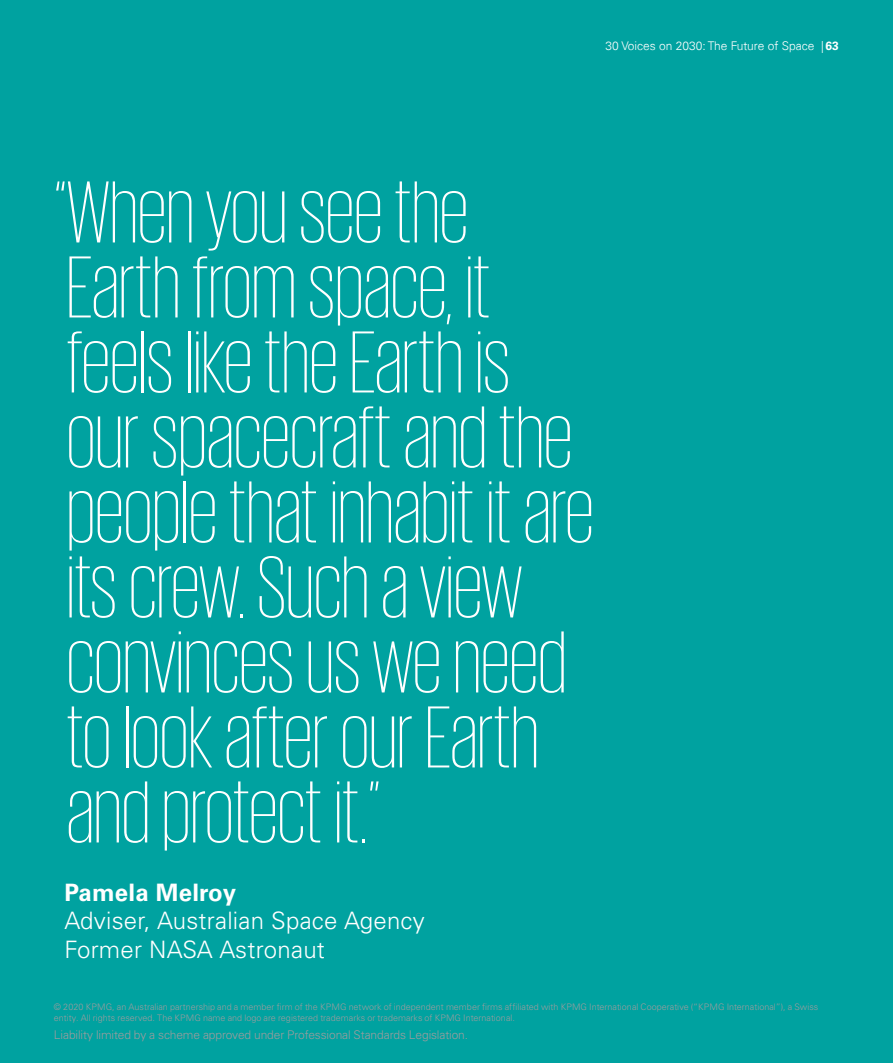
<style>
.page{position:relative;width:893px;height:1063px;background:#00a2a0}
.page>*{position:absolute;margin:0;border:0;box-sizing:border-box;transform-origin:0 0}
.t1{font:200 90px/75px "KPMG";color:#fff}
.t2{font:300 24px/28.5px "Univers LT Std";letter-spacing:.01em;color:#fff}
.t3{font:700 24px "Univers LT Std";letter-spacing:.01em;color:#fff}
.t4{font:300 12px "Univers LT Std";letter-spacing:-.01em;color:#9c9c9d}
.t5{font:300 12px "Univers 45";color:#fff}
.t6{font:300 9px/10.8px "Univers LT Std";color:#9c9c9d}
.s1{font-family:"Univers LT Std";font-weight:700}
</style>
<div class="page">
<h3 class="t5" style="left:606px;top:39px;width:235px">30 Voices on 2030: The Future of Space | <span class="s1">63</span></h3>
<h1 class="t1" style="left:54px;top:173px;width:541px">“When you see the<br>Earth from space, it feels like the Earth is<br>our spacecraft and the people that inhabit it are its crew. Such a view convinces us we need to look after our Earth and protect it.”</h1>
<h2 class="t3" style="left:64px;top:878px;width:173px">Pamela Melroy</h2>
<h2 class="t2" style="left:64px;top:907px;width:362px">Adviser, Australian Space Agency<br>Former NASA Astronaut</h2>
<p class="t6" style="left:54px;top:1001px;width:766px">© 2020 KPMG, an Australian partnership and a member firm of the KPMG network of independent member firms affiliated with KPMG International Cooperative (“KPMG International”), a Swiss entity. All rights reserved. The KPMG name and logo are registered trademarks or trademarks of KPMG International.</p>
<h3 class="t4" style="left:54px;top:1028px;width:416px">Liability limited by a scheme approved under Professional Standards Legislation.</h3>
</div>
